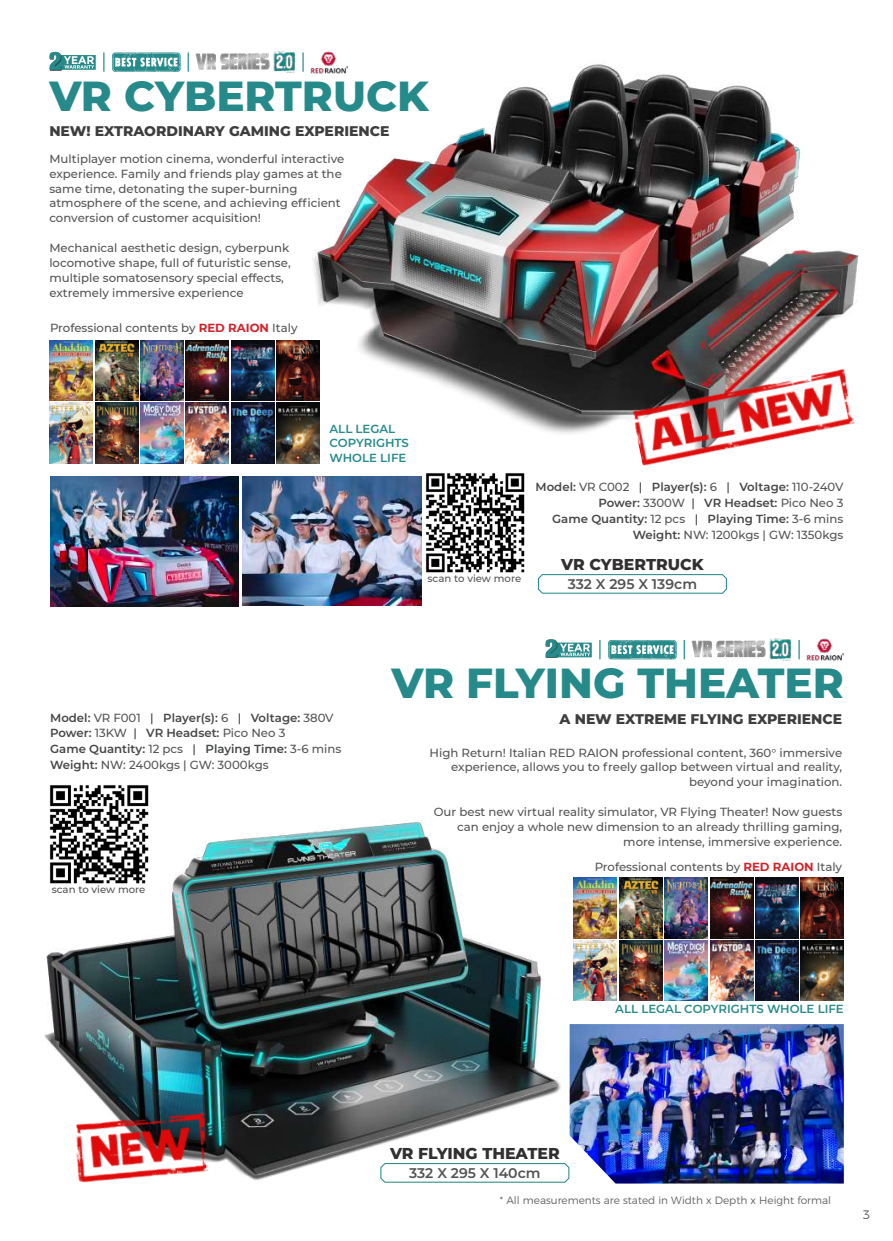
<style>
.page{position:relative;width:893px;height:1241px;background:#fff}
.page>*{position:absolute;margin:0;border:0;box-sizing:border-box;transform-origin:0 0}
.t1{font:800 42px "Montserrat";color:#258a89}
.t2{font:800 15.75px "Montserrat";color:#312f30}
.t3{font:800 14px "Montserrat";color:#3e3e3f}
.t4{font:600 14px "Montserrat";color:#535355}
.t5{font:300 12.25px "Montserrat";color:#57585a}
.t6{font:500 11.72px/14.9px "Montserrat";color:#535355}
.t7{font:600 11.72px/15.8px "Montserrat";color:#454647}
.t8{font:600 11.72px/14px "Montserrat";color:#258a89}
.t9{font:300 10.5px "Montserrat";color:#616164}
.t10{font:500 10.15px "Montserrat";color:#535355}
.s1{font-weight:700;color:#d1232a}
.s2{font-weight:500;color:#535355}
.s3{font-weight:500;color:#3e3e3f}
</style>
<div class="page">
<img style="left:50px;top:340px;width:43px;height:60px">
<img style="left:50px;top:403px;width:43px;height:60px">
<img style="left:296px;top:64px;width:563px;height:370px">
<img style="left:425px;top:473px;width:100px;height:99px">
<img style="left:50px;top:785px;width:99px;height:16px">
<svg style="left:537px;top:574px;width:190px;height:20px"></svg>
<img style="left:574px;top:877px;width:43px;height:61px">
<img style="left:574px;top:940px;width:43px;height:60px">
<img style="left:231px;top:403px;width:43px;height:60px">
<img style="left:755px;top:940px;width:43px;height:60px">
<img style="left:95px;top:340px;width:43px;height:60px">
<img style="left:619px;top:877px;width:43px;height:61px">
<img style="left:95px;top:403px;width:43px;height:60px">
<img style="left:619px;top:940px;width:43px;height:60px">
<img style="left:277px;top:403px;width:43px;height:60px">
<img style="left:801px;top:940px;width:43px;height:60px">
<img style="left:140px;top:340px;width:43px;height:60px">
<img style="left:665px;top:877px;width:43px;height:61px">
<img style="left:140px;top:403px;width:43px;height:60px">
<img style="left:665px;top:940px;width:43px;height:60px">
<img style="left:231px;top:340px;width:43px;height:60px">
<img style="left:755px;top:877px;width:43px;height:61px">
<img style="left:186px;top:340px;width:43px;height:60px">
<img style="left:710px;top:877px;width:43px;height:61px">
<img style="left:186px;top:403px;width:43px;height:60px">
<img style="left:710px;top:940px;width:43px;height:60px">
<img style="left:277px;top:340px;width:43px;height:60px">
<img style="left:801px;top:877px;width:43px;height:61px">
<img style="left:50px;top:476px;width:189px;height:130px">
<img style="left:243px;top:476px;width:179px;height:129px">
<img style="left:44px;top:801px;width:498px;height:379px">
<svg style="left:380px;top:1023px;width:190px;height:160px"></svg>
<img style="left:570px;top:1024px;width:274px;height:159px">
<img style="left:631px;top:363px;width:228px;height:103px">
<img style="left:58px;top:1079px;width:167px;height:104px">
<img style="left:195px;top:51px;width:102px;height:24px">
<svg style="left:49px;top:52px;width:47px;height:18px"></svg>
<svg style="left:103px;top:52px;width:1px;height:20px"></svg>
<svg style="left:188px;top:52px;width:1px;height:20px"></svg>
<hr style="left:302px;top:52px;width:2px;height:20px;background:#258a89">
<img style="left:310px;top:51px;width:38px;height:22px">
<svg style="left:112px;top:52px;width:69px;height:20px"></svg>
<img style="left:691px;top:638px;width:101px;height:23px">
<svg style="left:545px;top:639px;width:47px;height:18px"></svg>
<svg style="left:599px;top:640px;width:1px;height:19px"></svg>
<svg style="left:684px;top:640px;width:1px;height:19px"></svg>
<svg style="left:798px;top:640px;width:2px;height:19px"></svg>
<img style="left:806px;top:638px;width:38px;height:22px">
<svg style="left:608px;top:640px;width:69px;height:20px"></svg>
<h1 class="t1" style="left:49px;top:65px;width:381px">VR CYBERTRUCK</h1>
<p class="t3" style="left:49px;top:121px;width:342px">NEW! EXTRAORDINARY GAMING EXPERIENCE</p>
<p class="t6" style="left:49px;top:151px;width:296px">Multiplayer motion cinema, wonderful interactive experience. Family and friends play games at the same time, detonating the super-burning atmosphere of the scene, and achieving efficient conversion of customer acquisition!</p>
<p class="t6" style="left:49px;top:240px;width:243px">Mechanical aesthetic design, cyberpunk locomotive shape, full of futuristic sense, multiple somatosensory special effects, extremely immersive experience</p>
<p class="t6" style="left:50px;top:319px;width:249px">Professional contents by <span class="s1">RED RAION</span> Italy</p>
<p class="t8" style="left:330px;top:421px;width:81px">ALL LEGAL<br>COPYRIGHTS<br>WHOLE LIFE</p>
<p class="t10" style="left:428px;top:571px;width:95px">scan to view more</p>
<p class="t7" style="left:536px;top:478px;width:309px;text-align:right">Model: <span class="s2">VR C002</span> <span class="s3">|</span> Player(s): <span class="s2">6</span> <span class="s3">|</span> Voltage: <span class="s2">110-240V </span>Power: <span class="s2">3300W</span> <span class="s3">|</span> VR Headset: <span class="s2">Pico Neo 3<br></span>Game Quantity: <span class="s2">12 pcs</span> <span class="s3">|</span> Playing Time: <span class="s2">3-6 mins </span>Weight: <span class="s2">NW: 1200kgs | GW: 1350kgs</span></p>
<h2 class="t2" style="left:561px;top:552px;width:144px">VR CYBERTRUCK</h2>
<p class="t4" style="left:568px;top:574px;width:131px">332 X 295 X 139cm</p>
<p class="t7" style="left:50px;top:709px;width:293px">Model: <span class="s2">VR F001</span> <span class="s3">|</span> Player(s): <span class="s2">6</span> <span class="s3">|</span> Voltage: <span class="s2">380V </span>Power: <span class="s2">13KW</span> <span class="s3">|</span> VR Headset: <span class="s2">Pico Neo 3<br></span>Game Quantity: <span class="s2">12 pcs</span> <span class="s3">|</span> Playing Time: <span class="s2">3-6 mins </span>Weight: <span class="s2">NW: 2400kgs | GW: 3000kgs</span></p>
<p class="t10" style="left:52px;top:882px;width:95px">scan to view more</p>
<h1 class="t1" style="left:391px;top:652px;width:454px">VR FLYING THEATER</h1>
<p class="t3" style="left:560px;top:708px;width:284px">A NEW EXTREME FLYING EXPERIENCE</p>
<p class="t6" style="left:430px;top:744px;width:414px;text-align:right">High Return! Italian RED RAION professional content, 360° immersive experience, allows you to freely gallop between virtual and reality, beyond your imagination.</p>
<p class="t6" style="left:434px;top:803px;width:410px;text-align:right">Our best new virtual reality simulator, VR Flying Theater! Now guests can enjoy a whole new dimension to an already thrilling gaming, more intense, immersive experience.</p>
<p class="t6" style="left:595px;top:858px;width:249px">Professional contents by <span class="s1">RED RAION</span> Italy</p>
<p class="t8" style="left:615px;top:1001px;width:230px">ALL LEGAL COPYRIGHTS WHOLE LIFE</p>
<h2 class="t2" style="left:390px;top:1141px;width:171px">VR FLYING THEATER</h2>
<p class="t4" style="left:409px;top:1162px;width:133px">332 X 295 X 140cm</p>
<p class="t9" style="left:500px;top:1191px;width:333px">* All measurements are stated in Width x Depth x Height formal</p>
<p class="t5" style="left:863px;top:1205px;width:9px">3</p>
</div>
